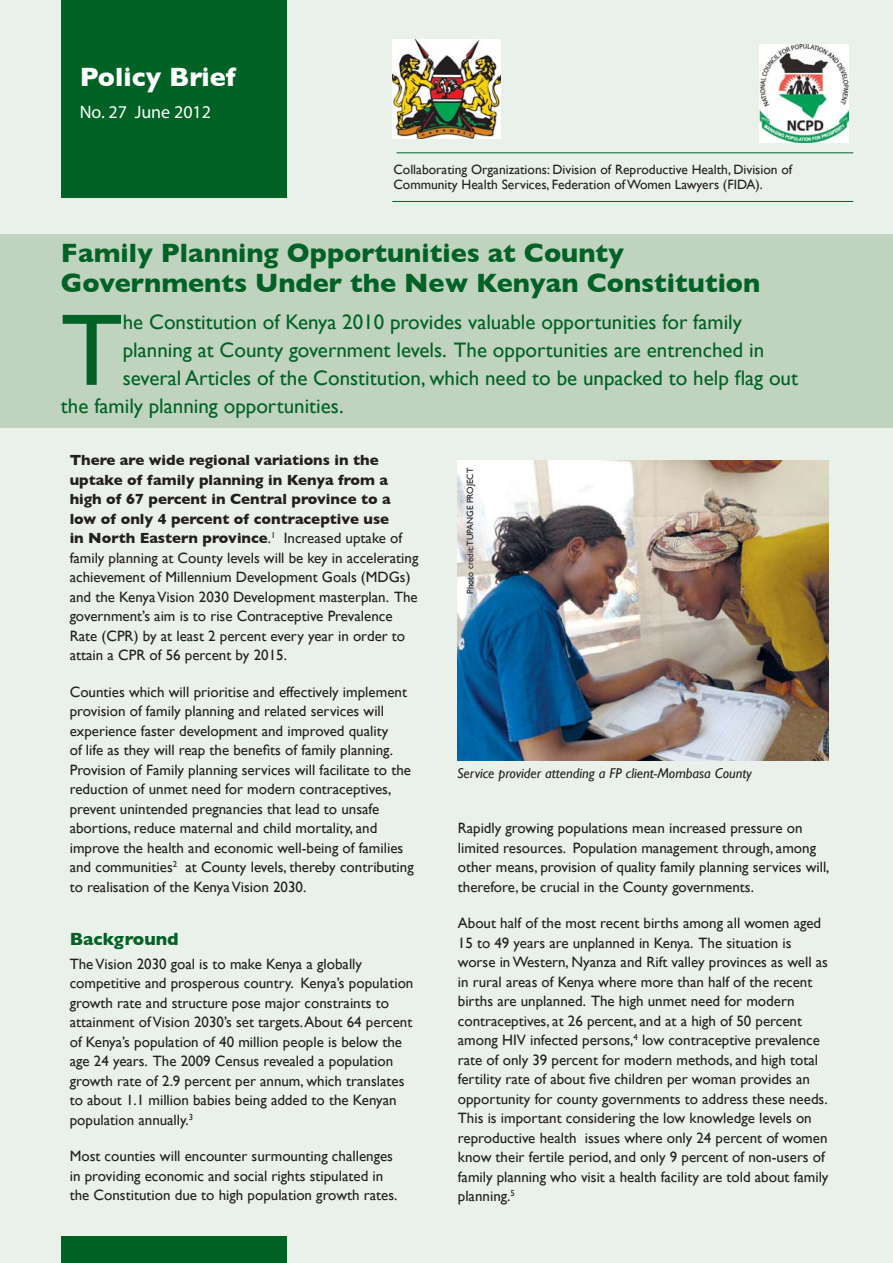
<style>
.page{position:relative;width:893px;height:1263px;background:#eaf1ea}
.page>*{position:absolute;margin:0;border:0;box-sizing:border-box;transform-origin:0 0}
.t1{font:102.3px "Gill Sans";color:#006225}
.t2{font:700 27px/30px "Gill Sans";color:#006225}
.t3{font:700 27px "Gill Sans";color:#fff}
.t4{font:21px "Gill Sans";color:#006225}
.t5{font:18px "Myriad Pro";color:#fff}
.t6{font:700 18px "Gill Sans";color:#006225}
.t7{font:15px/19.5px "Gill Sans";color:#231f20}
.t8{font:italic 14.25px "Gill Sans";color:#231f20}
.t9{font:13.5px/15px "Gill Sans";color:#231f20}
.t10{font:9px "Gill Sans";color:#231f20}
.s1{font-weight:700}
</style>
<div class="page">
<div style="left:61px;top:0;width:225px;height:198px;background:#006225"></div>
<div style="left:61px;top:1236px;width:225px;height:27px;background:#006225"></div>
<img style="left:759px;top:44px;width:89px;height:99px">
<img style="left:392px;top:39px;width:109px;height:100px">
<hr style="left:396px;top:153px;width:457px;height:1px;background:#006225">
<hr style="left:392px;top:201px;width:461px;height:1px;background:#006225">
<div style="left:0;top:234px;width:893px;height:194px;background:#c0d3bf"></div>
<img style="left:458px;top:460px;width:370px;height:300px">
<h2 class="t3" style="left:80px;top:61px;width:158px">Policy Brief</h2>
<p class="t5" style="left:80px;top:105px;width:133px">No. 27 June 2012</p>
<p class="t9" style="left:393px;top:162px;width:400px">Collaborating Organizations: Division of Reproductive Health, Division of<br>Community Health Services, Federation of Women Lawyers (FIDA).</p>
<h2 class="t2" style="left:61px;top:238px;width:701px">Family Planning Opportunities at County<br>Governments Under the New Kenyan Constitution</h2>
<h1 class="t1" style="left:61px;top:291px;width:63px">T</h1>
<h3 class="t4" style="left:123px;top:310px;width:621px">he Constitution of Kenya 2010 provides valuable opportunities for family</h3>
<h3 class="t4" style="left:123px;top:338px;width:643px">planning at County government levels. The opportunities are entrenched in</h3>
<h3 class="t4" style="left:123px;top:366px;width:677px">several Articles of the Constitution, which need to be unpacked to help flag out</h3>
<h3 class="t4" style="left:61px;top:393px;width:284px">the family planning opportunities.</h3>
<p class="t7" style="left:70px;top:450px;width:350px"><span class="s1">There are wide regional variations in the uptake of family planning in Kenya from a high of 67 percent in Central province to a low of only 4 percent of contraceptive use<br>in North Eastern province</span>.<sup>1</sup> Increased uptake of family planning at County levels will be key in accelerating achievement of Millennium Development Goals (MDGs) and the Kenya Vision 2030 Development masterplan. The government’s aim is to rise Contraceptive Prevalence Rate (CPR) by at least 2 percent every year in order to attain a CPR of 56 percent by 2015.</p>
<p class="t7" style="left:70px;top:682px;width:346px">Counties which will prioritise and effectively implement provision of family planning and related services will experience faster development and improved quality<br>of life as they will reap the benefits of family planning.<br>Provision of Family planning services will facilitate to the reduction of unmet need for modern contraceptives, prevent unintended pregnancies that lead to unsafe abortions, reduce maternal and child mortality, and improve the health and economic well-being of families and communities<sup>2</sup> at County levels, thereby contributing to realisation of the Kenya Vision 2030.</p>
<p class="t6" style="left:70px;top:928px;width:110px">Background</p>
<p class="t7" style="left:70px;top:954px;width:345px">The Vision 2030 goal is to make Kenya a globally competitive and prosperous country. Kenya’s population growth rate and structure pose major constraints to attainment of Vision 2030’s set targets. About 64 percent of Kenya’s population of 40 million people is below the age 24 years. The 2009 Census revealed a population growth rate of 2.9 percent per annum, which translates to about 1.1 million babies being added to the Kenyan population annually.<sup>3</sup></p>
<p class="t7" style="left:70px;top:1146px;width:329px">Most counties will encounter surmounting challenges in providing economic and social rights stipulated in the Constitution due to high population growth rates.</p>
<p class="t10" style="left:465px;top:594px;width:127px;rotate:-90deg">Photo credit:TUPANGE PROJECT</p>
<p class="t8" style="left:457px;top:765px;width:296px">Service provider attending a FP client-Mombasa County</p>
<p class="t7" style="left:458px;top:818px;width:373px">Rapidly growing populations mean increased pressure on limited resources. Population management through, among other means, provision of quality family planning services will, therefore, be crucial in the County governments.</p>
<p class="t7" style="left:458px;top:913px;width:372px">About half of the most recent births among all women aged 15 to 49 years are unplanned in Kenya. The situation is worse in Western, Nyanza and Rift valley provinces as well as in rural areas of Kenya where more than half of the recent births are unplanned. The high unmet need for modern contraceptives, at 26 percent, and at a high of 50 percent among HIV infected persons,<sup>4</sup> low contraceptive prevalence rate of only 39 percent for modern methods, and high total fertility rate of about five children per woman provides an opportunity for county governments to address these needs.<br>This is important considering the low knowledge levels on reproductive health issues where only 24 percent of women know their fertile period, and only 9 percent of non-users of family planning who visit a health facility are told about family planning.<sup>5</sup></p>
</div>
